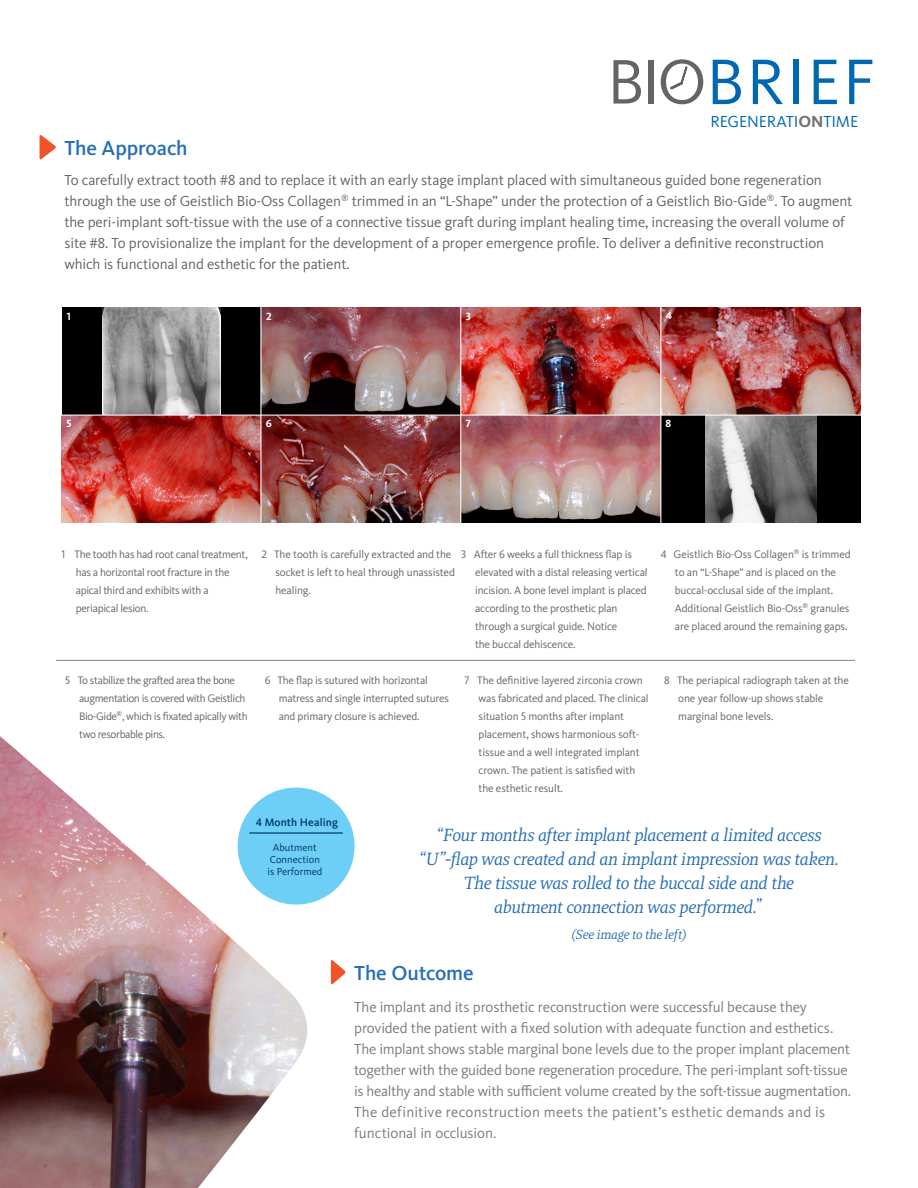
<style>
.page{position:relative;width:918px;height:1188px;background:#fff}
.page>*{position:absolute;margin:0;border:0;box-sizing:border-box;transform-origin:0 0}
.t1{font:500 21px "Kievit OT";letter-spacing:-.005em;color:#286fb7}
.t2{font:italic 18px/24px "Brando";letter-spacing:-.025em;color:#286fb7;text-align:center}
.t3{font:16.5px "Kievit OT";letter-spacing:-.015em;color:#0067b1}
.t4{font:15px/21px "Kievit OT";letter-spacing:-.01em;color:#636466}
.t5{font:15px/21px "Kievit OT";letter-spacing:-.015em;color:#797b7d}
.t6{font:italic 13.5px "Brando";letter-spacing:-.015em;color:#286fb7}
.t7{font:11.25px/18px "Kievit OT";letter-spacing:-.015em;color:#636466}
.t8{font:11.25px/18px "Kievit OT";letter-spacing:-.035em;color:#636466}
.t9{font:500 11.25px "Kievit OT";letter-spacing:.01em;color:#003469}
.t10{font:700 10.8px "Kievit OT";color:#fff}
.t11{font:10.5px/12px "Kievit OT";color:#003469;text-align:center}
.s1{font-weight:700;color:#717073}
</style>
<div class="page">
<div style="left:62px;top:308px;width:198px;height:107px;background:#000"></div>
<img style="left:103px;top:308px;width:117px;height:107px">
<hr style="left:56px;top:660px;width:799px;height:1px;background:#636466">
<img style="left:261px;top:308px;width:599px;height:107px">
<img style="left:62px;top:416px;width:598px;height:106px">
<div style="left:661px;top:415px;width:200px;height:107px;background:#000"></div>
<img style="left:705px;top:416px;width:112px;height:106px">
<hr style="left:50px;top:415px;width:818px;height:1px;background:#fff">
<hr style="left:260px;top:304px;width:1px;height:220px;background:#fff">
<hr style="left:460px;top:304px;width:1px;height:223px;background:#fff">
<hr style="left:660px;top:304px;width:1px;height:223px;background:#fff">
<svg style="left:713px;top:60px;width:28px;height:44px"></svg>
<svg style="left:753px;top:60px;width:30px;height:44px"></svg>
<div style="left:793px;top:60px;width:5px;height:44px;background:#0067b1"></div>
<svg style="left:814px;top:60px;width:23px;height:44px"></svg>
<svg style="left:849px;top:60px;width:23px;height:44px"></svg>
<svg style="left:613px;top:60px;width:28px;height:44px"></svg>
<div style="left:648px;top:60px;width:5px;height:44px;background:#636467"></div>
<svg style="left:661px;top:59px;width:42px;height:45px"></svg>
<svg style="left:331px;top:960px;width:15px;height:25px"></svg>
<svg style="left:40px;top:135px;width:16px;height:25px"></svg>
<svg style="left:309px;top:789px;width:46px;height:114px"></svg>
<hr style="left:249px;top:832px;width:94px;height:2px;background:#003469">
<img style="left:0;top:736px;width:309px;height:452px">
<h3 class="t3" style="left:710px;top:112px;width:149px">REGENERATI<span class="s1">ON</span>TIME</h3>
<h1 class="t1" style="left:64px;top:136px;width:125px">The Approach</h1>
<p class="t4" style="left:64px;top:170px;width:790px">To carefully extract tooth #8 and to replace it with an early stage implant placed with simultaneous guided bone regeneration through the use of Geistlich Bio-Oss Collagen<sup>®</sup> trimmed in an “L-Shape” under the protection of a Geistlich Bio-Gide<sup>®</sup>. To augment the peri-implant soft-tissue with the use of a connective tissue graft during implant healing time, increasing the overall volume of site #8. To provisionalize the implant for the development of a proper emergence profile. To deliver a definitive reconstruction which is functional and esthetic for the patient.</p>
<p class="t10" style="left:67px;top:310px;width:6px">1</p>
<p class="t10" style="left:266px;top:310px;width:7px">2</p>
<p class="t10" style="left:466px;top:310px;width:7px">3</p>
<p class="t10" style="left:666px;top:309px;width:8px">4</p>
<p class="t10" style="left:67px;top:417px;width:7px">5</p>
<p class="t10" style="left:266px;top:417px;width:8px">6</p>
<p class="t10" style="left:466px;top:417px;width:7px">7</p>
<p class="t10" style="left:665px;top:417px;width:7px">8</p>
<p class="t7" style="left:76px;top:545px;width:174px;text-indent:-14px">1 The tooth has had root canal treatment, has a horizontal root fracture in the apical third and exhibits with a periapical lesion.</p>
<p class="t7" style="left:275px;top:545px;width:181px;text-indent:-14px">2 The tooth is carefully extracted and the socket is left to heal through unassisted healing.</p>
<p class="t7" style="left:475px;top:545px;width:174px;text-indent:-14px">3 After 6 weeks a full thickness flap is elevated with a distal releasing vertical incision. A bone level implant is placed according to the prosthetic plan through a surgical guide. Notice<br>the buccal dehiscence.</p>
<p class="t7" style="left:675px;top:545px;width:177px;text-indent:-14px">4 Geistlich Bio-Oss Collagen<sup>®</sup> is trimmed to an “L-Shape” and is placed on the buccal-occlusal side of the implant.<br>Additional Geistlich Bio-Oss<sup>®</sup> granules are placed around the remaining gaps.</p>
<p class="t8" style="left:79px;top:671px;width:170px;text-indent:-14px">5 To stabilize the grafted area the bone augmentation is covered with Geistlich Bio-Gide<sup>®</sup>, which is fixated apically with two resorbable pins.</p>
<p class="t7" style="left:279px;top:671px;width:172px;text-indent:-14px">6 The flap is sutured with horizontal matress and single interrupted sutures and primary closure is achieved.</p>
<p class="t7" style="left:479px;top:671px;width:172px;text-indent:-14px">7 The definitive layered zirconia crown was fabricated and placed. The clinical situation 5 months after implant placement, shows harmonious soft&shy;tissue and a well integrated implant crown. The patient is satisfied with the esthetic result.</p>
<p class="t7" style="left:678px;top:671px;width:172px;text-indent:-14px">8 The periapical radiograph taken at the one year follow-up shows stable marginal bone levels.</p>
<p class="t9" style="left:256px;top:815px;width:84px">4 Month Healing</p>
<p class="t11" style="left:267px;top:841px;width:56px">Abutment<br>Connection is Performed</p>
<h2 class="t2" style="left:419px;top:823px;width:422px">“Four months after implant placement a limited access “U”-flap was created and an implant impression was taken.<br>The tissue was rolled to the buccal side and the<br>abutment connection was performed.</h2>
<h2 class="t2" style="left:757px;top:881px;width:9px">„</h2>
<p class="t6" style="left:571px;top:925px;width:117px">(See image to the left)</p>
<h1 class="t1" style="left:354px;top:961px;width:121px">The Outcome</h1>
<p class="t5" style="left:354px;top:996px;width:499px">The implant and its prosthetic reconstruction were successful because they provided the patient with a fixed solution with adequate function and esthetics.<br>The implant shows stable marginal bone levels due to the proper implant placement together with the guided bone regeneration procedure. The peri-implant soft-tissue is healthy and stable with sufficient volume created by the soft-tissue augmentation.<br>The definitive reconstruction meets the patient’s esthetic demands and is functional in occlusion.</p>
</div>
